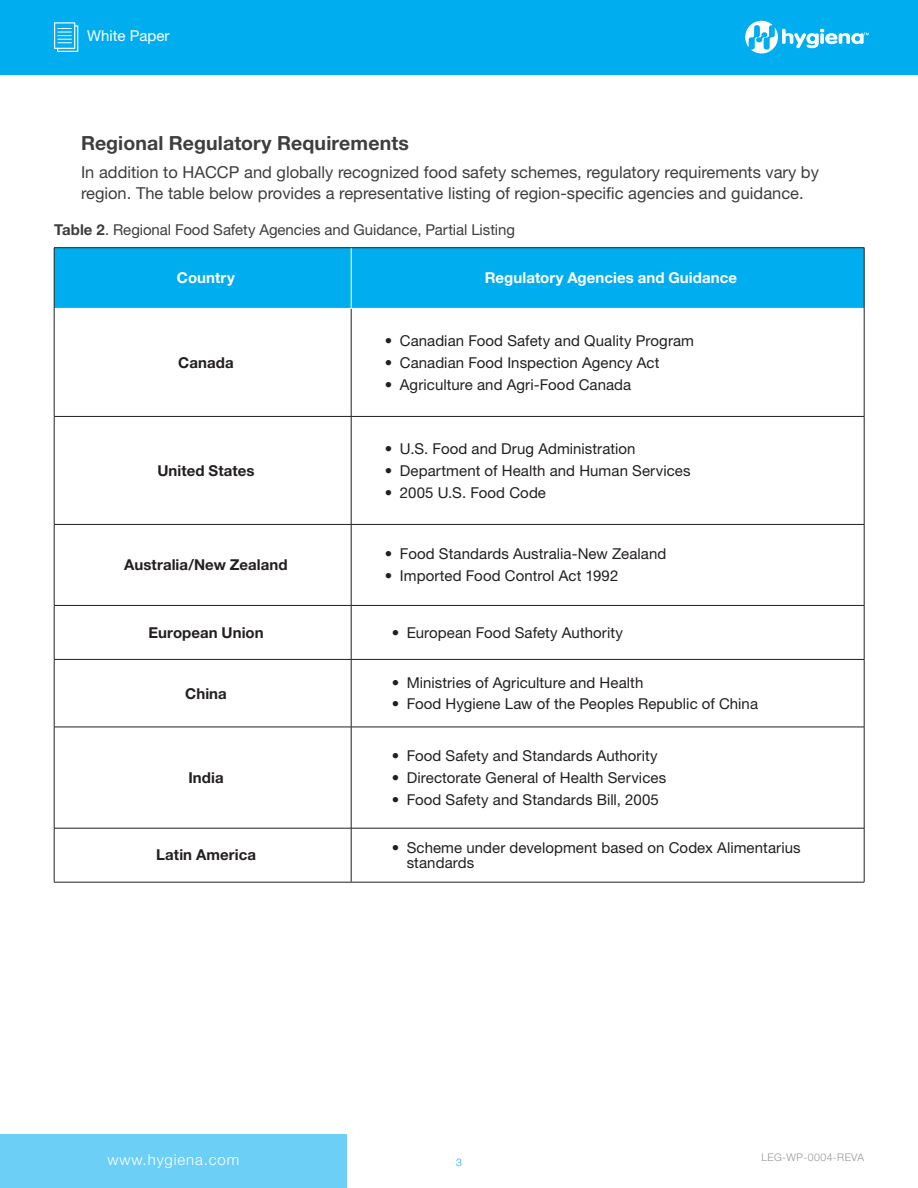
<style>
.page{position:relative;width:918px;height:1188px;background:#fff}
.page>*{position:absolute;margin:0;border:0;box-sizing:border-box;transform-origin:0 0}
.Sub_Sub{font:700 19.5px "Helvetica Neue LT Pro";letter-spacing:.005em;color:#3e3e3f}
.t1{font:16.5px/21px "Helvetica Neue LT Pro";color:#3e3e3f}
.Bullet_copy{font:15px/15px "Helvetica Neue LT Pro";letter-spacing:.005em;color:#231f20}
.Chart_Table_Copy{font:700 15px "Helvetica Neue LT Pro";letter-spacing:.005em;color:#231f20}
.Table_Figure_-_Capti{font:15px "Helvetica Neue LT Pro";letter-spacing:-.005em;color:#3e3e3f}
.Chart_Table_Copy-2{font:700 15px "Helvetica Neue LT Pro";letter-spacing:.005em;color:#fff}
.t2{font:300 15px "Helvetica Neue LT Pro";letter-spacing:.06em;color:#fff}
.t3{font:15px "Helvetica Neue LT Pro";color:#fff}
.t4{font:300 10.5px "Helvetica Neue LT Pro";letter-spacing:.04em;color:#939598}
.t5{font:300 10.5px "Helvetica Neue LT Pro";color:#00aeef}
.s1{font-weight:700}
</style>
<div class="page">
<div style="left:55px;top:248px;width:809px;height:60px;background:#00aeef"></div>
<hr style="left:351px;top:248px;width:1px;height:60px;background:#fff">
<hr style="left:54px;top:247px;width:297px;height:1px;background:#231f20">
<hr style="left:54px;top:248px;width:1px;height:60px;background:#231f20">
<hr style="left:351px;top:247px;width:513px;height:1px;background:#231f20">
<hr style="left:864px;top:248px;width:1px;height:60px;background:#231f20">
<hr style="left:54px;top:308px;width:1px;height:108px;background:#231f20">
<hr style="left:864px;top:308px;width:1px;height:108px;background:#231f20">
<hr style="left:54px;top:417px;width:1px;height:107px;background:#231f20">
<hr style="left:864px;top:417px;width:1px;height:107px;background:#231f20">
<hr style="left:54px;top:525px;width:1px;height:80px;background:#231f20">
<hr style="left:864px;top:525px;width:1px;height:80px;background:#231f20">
<hr style="left:54px;top:606px;width:1px;height:53px;background:#231f20">
<hr style="left:864px;top:606px;width:1px;height:53px;background:#231f20">
<hr style="left:54px;top:660px;width:1px;height:67px;background:#231f20">
<hr style="left:864px;top:660px;width:1px;height:67px;background:#231f20">
<hr style="left:54px;top:727px;width:1px;height:101px;background:#231f20">
<hr style="left:864px;top:727px;width:1px;height:101px;background:#231f20">
<hr style="left:54px;top:828px;width:1px;height:54px;background:#231f20">
<hr style="left:864px;top:828px;width:1px;height:54px;background:#231f20">
<hr style="left:351px;top:309px;width:1px;height:107px;background:#231f20">
<hr style="left:54px;top:416px;width:297px;height:1px;background:#231f20">
<hr style="left:351px;top:416px;width:513px;height:1px;background:#231f20">
<hr style="left:351px;top:417px;width:1px;height:107px;background:#231f20">
<hr style="left:54px;top:524px;width:297px;height:1px;background:#231f20">
<hr style="left:351px;top:524px;width:513px;height:1px;background:#231f20">
<hr style="left:351px;top:525px;width:1px;height:80px;background:#231f20">
<hr style="left:54px;top:605px;width:297px;height:1px;background:#231f20">
<hr style="left:351px;top:605px;width:513px;height:1px;background:#231f20">
<hr style="left:351px;top:606px;width:1px;height:53px;background:#231f20">
<hr style="left:54px;top:659px;width:297px;height:1px;background:#231f20">
<hr style="left:351px;top:659px;width:513px;height:1px;background:#231f20">
<hr style="left:351px;top:660px;width:1px;height:67px;background:#231f20">
<hr style="left:54px;top:727px;width:297px;height:1px;background:#231f20">
<hr style="left:351px;top:727px;width:513px;height:1px;background:#231f20">
<hr style="left:351px;top:727px;width:1px;height:101px;background:#231f20">
<hr style="left:54px;top:828px;width:297px;height:1px;background:#231f20">
<hr style="left:351px;top:828px;width:513px;height:1px;background:#231f20">
<hr style="left:351px;top:828px;width:1px;height:54px;background:#231f20">
<hr style="left:54px;top:882px;width:297px;height:1px;background:#231f20">
<hr style="left:351px;top:882px;width:513px;height:1px;background:#231f20">
<div style="left:0;top:0;width:918px;height:74px;background:#00aeef"></div>
<svg style="left:745px;top:21px;width:124px;height:33px"></svg>
<svg style="left:54px;top:22px;width:24px;height:30px"></svg>
<div style="left:0;top:1134px;width:347px;height:54px;background:#6bcff6"></div>
<p class="t3" style="left:87px;top:27px;width:84px">White Paper</p>
<p class="Sub_Sub" style="left:81px;top:131px;width:329px">Regional Regulatory Requirements</p>
<p class="t1" style="left:81px;top:161px;width:740px">In addition to HACCP and globally recognized food safety schemes, regulatory requirements vary by region. The table below provides a representative listing of region-specific agencies and guidance.</p>
<p class="Table_Figure_-_Capti" style="left:54px;top:220px;width:462px"><span class="s1">Table 2</span>. Regional Food Safety Agencies and Guidance, Partial Listing</p>
<p class="Chart_Table_Copy-2" style="left:177px;top:269px;width:59px">Country</p>
<p class="Chart_Table_Copy-2" style="left:485px;top:269px;width:254px">Regulatory Agencies and Guidance</p>
<p class="Chart_Table_Copy" style="left:178px;top:353px;width:57px">Canada</p>
<p class="Chart_Table_Copy" style="left:157px;top:461px;width:99px">United States</p>
<p class="Chart_Table_Copy" style="left:124px;top:556px;width:165px">Australia/New Zealand</p>
<p class="Bullet_copy" style="left:385px;top:333px;width:311px">• Canadian Food Safety and Quality Program</p>
<p class="Bullet_copy" style="left:385px;top:355px;width:276px">• Canadian Food Inspection Agency Act</p>
<p class="Bullet_copy" style="left:385px;top:376px;width:248px">• Agriculture and Agri-Food Canada</p>
<p class="Bullet_copy" style="left:385px;top:441px;width:252px">• U.S. Food and Drug Administration</p>
<p class="Bullet_copy" style="left:385px;top:463px;width:307px">• Department of Health and Human Services</p>
<p class="Bullet_copy" style="left:385px;top:484px;width:163px">• 2005 U.S. Food Code</p>
<p class="Bullet_copy" style="left:385px;top:546px;width:283px">• Food Standards Australia-New Zealand</p>
<p class="Bullet_copy" style="left:385px;top:568px;width:235px">• Imported Food Control Act 1992</p>
<p class="Chart_Table_Copy" style="left:148px;top:623px;width:117px">European Union</p>
<p class="Bullet_copy" style="left:392px;top:625px;width:233px">• European Food Safety Authority</p>
<p class="Chart_Table_Copy" style="left:185px;top:684px;width:43px">China</p>
<p class="Chart_Table_Copy" style="left:188px;top:768px;width:37px">India</p>
<p class="Bullet_copy" style="left:392px;top:674px;width:253px">• Ministries of Agriculture and Health</p>
<p class="Bullet_copy" style="left:392px;top:696px;width:368px">• Food Hygiene Law of the Peoples Republic of China</p>
<p class="Bullet_copy" style="left:392px;top:748px;width:268px">• Food Safety and Standards Authority</p>
<p class="Bullet_copy" style="left:392px;top:770px;width:276px">• Directorate General of Health Services</p>
<p class="Bullet_copy" style="left:392px;top:791px;width:269px">• Food Safety and Standards Bill, 2005</p>
<p class="Chart_Table_Copy" style="left:156px;top:846px;width:101px">Latin America</p>
<p class="Bullet_copy" style="left:407px;top:840px;width:396px;text-indent:-15px">• Scheme under development based on Codex Alimentarius standards</p>
<p class="t2" style="left:107px;top:1150px;width:133px">www.hygiena.com</p>
<p class="t5" style="left:456px;top:1156px;width:7px">3</p>
<p class="t4" style="left:761px;top:1151px;width:104px">LEG-WP-0004-REVA</p>
</div>
